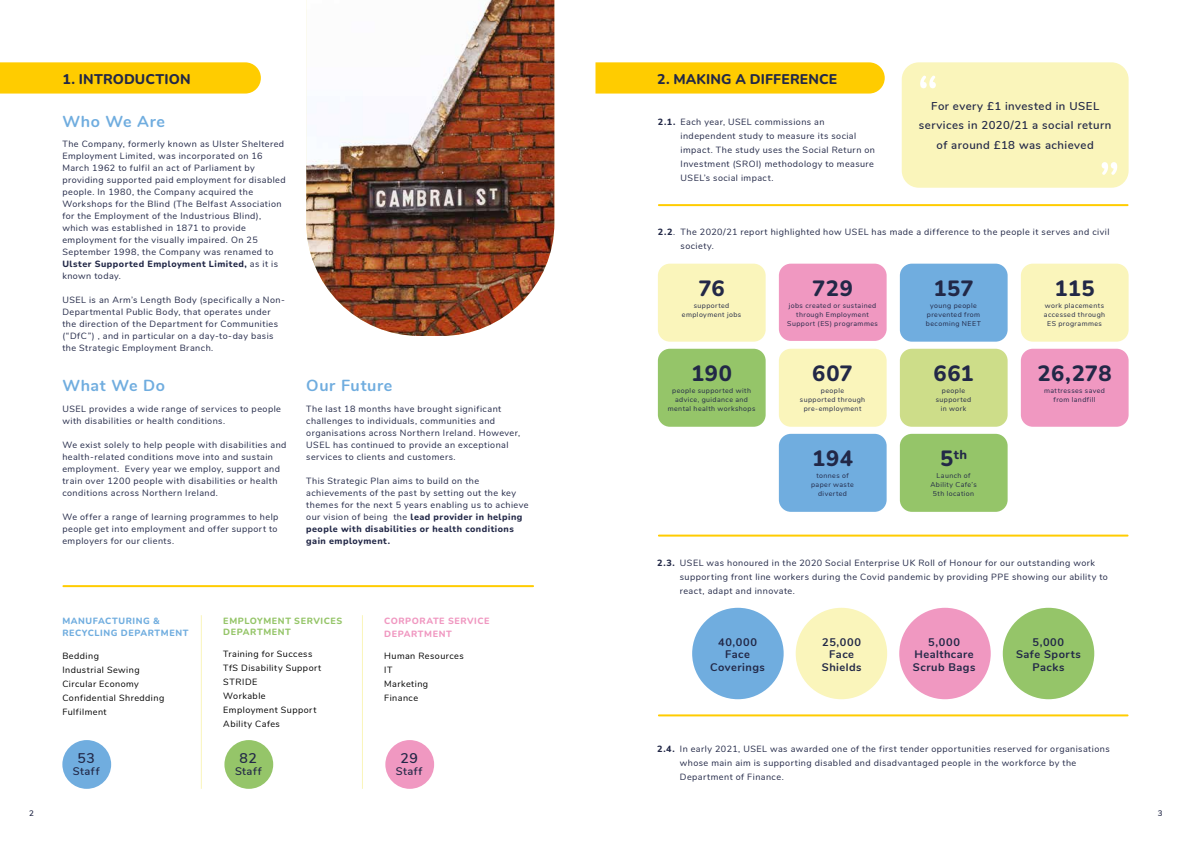
<style>
.page{position:relative;width:1191px;height:842px;background:#fff}
.page>*{position:absolute;margin:0;border:0;box-sizing:border-box;transform-origin:0 0}
.t1{font:800 22px "Nunito";letter-spacing:.02em;color:#222847}
.t2{font:700 16px "Nunito";letter-spacing:.035em;color:#70addf}
.t3{font:800 14px "Nunito";letter-spacing:.01em;color:#222847}
.t4{font:600 14px "Nunito";color:#222847}
.t5{font:800 12.8px "Nunito";color:#222847}
.t6{font:600 11.4px/19.5px "Nunito";letter-spacing:.04em;color:#222847;text-align:center}
.t7{font:700 11px/12.6px "Nunito";letter-spacing:.045em;color:#222847;text-align:center}
.t8{font:600 11px "Nunito";letter-spacing:.045em;color:#222847}
.t9{font:9px/12px "Nunito";letter-spacing:.05em;color:#222847}
.t10{font:9px/14px "Nunito";letter-spacing:.05em;color:#000}
.t11{font:800 9px/12px "Nunito";letter-spacing:.065em;color:#70addf}
.t12{font:800 9px/10.4px "Nunito";letter-spacing:.065em;color:#95c569}
.t13{font:800 9px/12.4px "Nunito";letter-spacing:.065em;color:#f098c1}
.t14{font:600 8px "Nunito";color:#222847}
.t15{font:7px/9px "Nunito";letter-spacing:.06em;color:#222847;text-align:center}
.s1{font-weight:800}
.s2{font-size:22px}
</style>
<div class="page">
<svg style="left:0;top:62px;width:261px;height:32px;background:#ffcd09"></svg>
<svg style="left:595px;top:62px;width:289px;height:32px;background:#ffcd09"></svg>
<div style="left:658px;top:264px;width:107px;height:78px;background:#faf5bb;border-radius:12px"></div>
<div style="left:658px;top:349px;width:107px;height:78px;background:#95c569;border-radius:12px"></div>
<div style="left:779px;top:264px;width:107px;height:77px;background:#f098c1;border-radius:12px"></div>
<div style="left:779px;top:349px;width:107px;height:78px;background:#faf5bb;border-radius:12px"></div>
<div style="left:779px;top:434px;width:107px;height:78px;background:#70addf;border-radius:12px"></div>
<div style="left:900px;top:264px;width:107px;height:78px;background:#70addf;border-radius:12px"></div>
<div style="left:900px;top:349px;width:107px;height:78px;background:#cddd89;border-radius:12px"></div>
<div style="left:900px;top:434px;width:107px;height:78px;background:#95c569;border-radius:12px"></div>
<div style="left:1020px;top:264px;width:108px;height:78px;background:#faf5bb;border-radius:12px"></div>
<div style="left:1020px;top:349px;width:108px;height:78px;background:#f098c1;border-radius:12px"></div>
<div style="left:692px;top:608px;width:91px;height:91px;background:#70addf;border-radius:50%"></div>
<div style="left:795px;top:608px;width:92px;height:91px;background:#faf5bb;border-radius:50%"></div>
<div style="left:899px;top:608px;width:91px;height:91px;background:#f098c1;border-radius:50%"></div>
<div style="left:1002px;top:608px;width:92px;height:91px;background:#95c569;border-radius:50%"></div>
<hr style="left:63px;top:585px;width:470px;height:2px;background:#fc0">
<hr style="left:659px;top:714px;width:468px;height:2px;background:#fc0">
<hr style="left:659px;top:535px;width:468px;height:2px;background:#fc0">
<hr style="left:659px;top:204px;width:468px;height:2px;background:#fc0">
<div style="left:62px;top:740px;width:49px;height:49px;background:#70addf;border-radius:50%"></div>
<div style="left:224px;top:740px;width:49px;height:49px;background:#95c569;border-radius:50%"></div>
<div style="left:385px;top:740px;width:49px;height:49px;background:#f098c1;border-radius:50%"></div>
<div style="left:901px;top:62px;width:227px;height:126px;background:#faf5bb;border-radius:17px"></div>
<hr style="left:201px;top:615px;width:1px;height:174px;background:#faf5bb">
<hr style="left:362px;top:615px;width:1px;height:174px;background:#faf5bb">
<svg style="left:920px;top:76px;width:16px;height:12px"></svg>
<svg style="left:1101px;top:162px;width:16px;height:13px"></svg>
<img style="left:306px;top:0;width:248px;height:336px">
<h3 class="t3" style="left:62px;top:70px;width:130px">1. INTRODUCTION</h3>
<h3 class="t3" style="left:657px;top:70px;width:182px">2. MAKING A DIFFERENCE</h3>
<h2 class="t2" style="left:62px;top:109px;width:104px">Who We Are</h2>
<p class="t9" style="left:62px;top:138px;width:225px">The Company, formerly known as Ulster Sheltered Employment Limited, was incorporated on 16<br>March 1962 to fulfil an act of Parliament by providing supported paid employment for disabled people. In 1980, the Company acquired the Workshops for the Blind (The Belfast Association for the Employment of the Industrious Blind), which was established in 1871 to provide employment for the visually impaired. On 25<br>September 1998, the Company was renamed to <span class="s1">Ulster Supported Employment Limited,</span> as it is known today.</p>
<p class="t9" style="left:62px;top:294px;width:224px">USEL is an Arm’s Length Body (specifically a Non-Departmental Public Body, that operates under the direction of the Department for Communities (“DfC”) , and in particular on a day-to-day basis the Strategic Employment Branch.</p>
<h2 class="t2" style="left:62px;top:374px;width:104px">What We Do</h2>
<p class="t9" style="left:62px;top:402px;width:220px">USEL provides a wide range of services to people with disabilities or health conditions.</p>
<p class="t9" style="left:62px;top:438px;width:226px">We exist solely to help people with disabilities and health-related conditions move into and sustain employment. Every year we employ, support and train over 1200 people with disabilities or health conditions across Northern Ireland.</p>
<p class="t9" style="left:62px;top:510px;width:218px;text-align:justify">We offer a range of learning programmes to help people get into employment and offer support to employers for our clients.</p>
<h2 class="t2" style="left:306px;top:374px;width:88px">Our Future</h2>
<p class="t9" style="left:306px;top:402px;width:215px">The last 18 months have brought significant challenges to individuals, communities and organisations across Northern Ireland. However, USEL has continued to provide an exceptional services to clients and customers.</p>
<p class="t9" style="left:306px;top:474px;width:224px">This Strategic Plan aims to build on the achievements of the past by setting out the key themes for the next 5 years enabling us to achieve our vision of being the <span class="s1">lead provider in helping people with disabilities or health conditions gain employment.</span></p>
<p class="t11" style="left:62px;top:615px;width:128px">MANUFACTURING &amp;<br>RECYCLING DEPARTMENT</p>
<p class="t10" style="left:62px;top:648px;width:103px">Bedding<br>Industrial Sewing<br>Circular Economy<br>Confidential Shredding<br>Fulfilment</p>
<h3 class="t4" style="left:77px;top:748px;width:19px">53</h3>
<p class="t8" style="left:73px;top:763px;width:28px">Staff</p>
<p class="t12" style="left:223px;top:616px;width:120px">EMPLOYMENT SERVICES<br>DEPARTMENT</p>
<p class="t10" style="left:223px;top:647px;width:99px">Training for Success<br>TfS Disability Support<br>STRIDE<br>Workable<br>Employment Support<br>Ability Cafes</p>
<h3 class="t4" style="left:240px;top:748px;width:19px">82</h3>
<p class="t8" style="left:235px;top:763px;width:28px">Staff</p>
<p class="t13" style="left:384px;top:615px;width:107px">CORPORATE SERVICE<br>DEPARTMENT</p>
<p class="t10" style="left:384px;top:649px;width:81px">Human Resources<br>IT<br>Marketing<br>Finance</p>
<h3 class="t4" style="left:400px;top:748px;width:19px">29</h3>
<p class="t8" style="left:396px;top:763px;width:28px">Staff</p>
<p class="t9" style="left:680px;top:114px;width:196px;line-height:14px;text-indent:-23px"><span class="s1">2.1.</span> Each year, USEL commissions an independent study to measure its social impact. The study uses the Social Return on Investment (SROI) methodology to measure USEL’s social impact.</p>
<p class="t6" style="left:919px;top:95px;width:194px">For every £1 invested in USEL services in 2020/21 a social return of around £18 was achieved</p>
<p class="t9" style="left:680px;top:224px;width:430px;line-height:14px;text-indent:-23px"><span class="s1">2.2</span>. The 2020/21 report highlighted how USEL has made a difference to the people it serves and civil society.</p>
<h1 class="t1" style="left:698px;top:273px;width:28px">76</h1>
<p class="t15" style="left:682px;top:300px;width:61px">supported employment jobs</p>
<h1 class="t1" style="left:691px;top:358px;width:43px">190</h1>
<p class="t15" style="left:667px;top:385px;width:89px">people supported with advice, guidance and mental health workshops</p>
<h1 class="t1" style="left:812px;top:273px;width:42px">729</h1>
<p class="t15" style="left:787px;top:300px;width:92px">jobs created or sustained through Employment<br>Support (ES) programmes</p>
<h1 class="t1" style="left:812px;top:358px;width:42px">607</h1>
<p class="t15" style="left:800px;top:385px;width:67px">people<br>supported through pre-employment</p>
<h1 class="t1" style="left:812px;top:443px;width:42px">194</h1>
<p class="t15" style="left:811px;top:470px;width:44px">tonnes of paper waste diverted</p>
<h1 class="t1" style="left:933px;top:273px;width:42px">157</h1>
<p class="t15" style="left:926px;top:300px;width:57px">young people prevented from becoming NEET</p>
<h1 class="t1" style="left:933px;top:358px;width:42px">661</h1>
<p class="t15" style="left:935px;top:385px;width:37px">people supported in work</p>
<h3 class="t5" style="left:940px;top:445px;width:28px"><span class="s2">5</span>th</h3>
<p class="t15" style="left:930px;top:470px;width:48px">Launch of<br>Ability Cafe’s<br>5th location</p>
<h1 class="t1" style="left:1054px;top:273px;width:42px">115</h1>
<p class="t15" style="left:1044px;top:300px;width:63px">work placements accessed through<br>ES programmes</p>
<h1 class="t1" style="left:1037px;top:358px;width:76px">26,278</h1>
<p class="t15" style="left:1044px;top:385px;width:62px">mattresses saved from landfill</p>
<p class="t9" style="left:680px;top:556px;width:429px;line-height:14px;text-indent:-23px"><span class="s1">2.3.</span> USEL was honoured in the 2020 Social Enterprise UK Roll of Honour for our outstanding work supporting front line workers during the Covid pandemic by providing PPE showing our ability to react, adapt and innovate.</p>
<p class="t7" style="left:710px;top:635px;width:56px">40,000<br>Face<br>Coverings</p>
<p class="t7" style="left:822px;top:635px;width:41px">25,000<br>Face<br>Shields</p>
<p class="t7" style="left:913px;top:635px;width:64px">5,000<br>Healthcare<br>Scrub Bags</p>
<p class="t7" style="left:1016px;top:635px;width:66px">5,000<br>Safe Sports<br>Packs</p>
<p class="t9" style="left:680px;top:741px;width:431px;line-height:14px;text-indent:-23px"><span class="s1">2.4.</span> In early 2021, USEL was awarded one of the first tender opportunities reserved for organisations whose main aim is supporting disabled and disadvantaged people in the workforce by the<br>Department of Finance.</p>
<p class="t14" style="left:29px;top:807px;width:6px">2</p>
<p class="t14" style="left:1157px;top:807px;width:6px">3</p>
</div>
